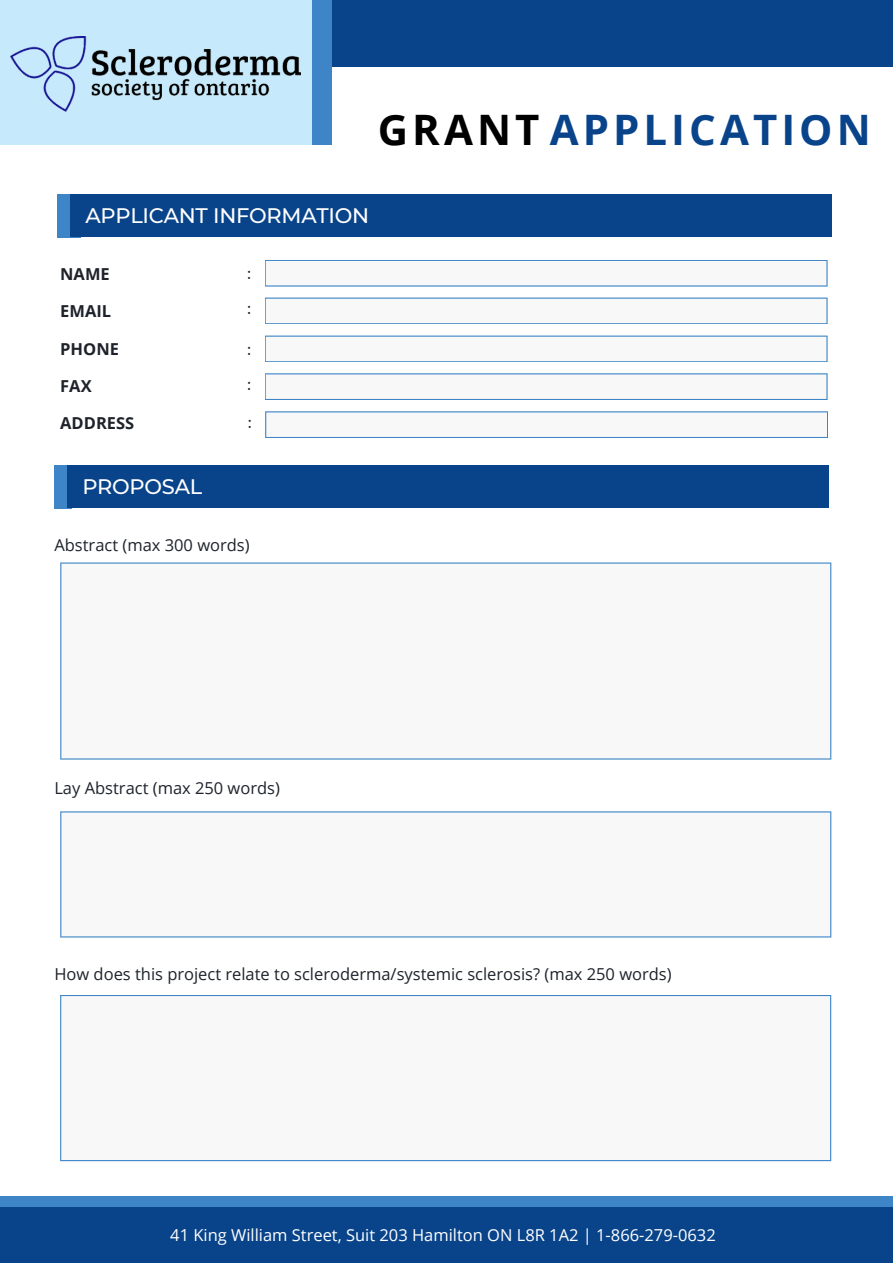
<style>
.page{position:relative;width:893px;height:1264px;background:#fff}
.page>*{position:absolute;margin:0;border:0;box-sizing:border-box;transform-origin:0 0}
.t1{font:700 42px "Open Sans";letter-spacing:.095em;color:#09448b}
.t2{font:500 21px "Montserrat";letter-spacing:-.01em;color:#fff}
.t3{font:16.5px "Open Sans";color:#1e232b}
.t4{font:16.5px "Open Sans";color:#fff}
.t5{font:700 16.5px "Open Sans";color:#1e232b}
.t6{font:500 15px "Montserrat";color:#1e232b}
.s1{color:#000}
</style>
<div class="page">
<div style="left:332px;top:0;width:560px;height:67px;background:#09448b"></div>
<div style="left:58px;top:194px;width:23px;height:43px;background:#3d85c6"></div>
<div style="left:70px;top:194px;width:761px;height:43px;background:#09448b"></div>
<div style="left:54px;top:465px;width:18px;height:43px;background:#3d85c6"></div>
<div style="left:67px;top:465px;width:761px;height:42px;background:#09448b"></div>
<div style="left:0;top:0;width:322px;height:144px;background:#c6eafb"></div>
<div style="left:312px;top:0;width:20px;height:144px;background:#3d85c6"></div>
<div style="left:0;top:1206px;width:892px;height:56px;background:#09448b"></div>
<div style="left:0;top:1195px;width:892px;height:11px;background:#3d85c6"></div>
<svg style="left:265px;top:260px;width:562px;height:26px"></svg>
<svg style="left:265px;top:297px;width:562px;height:27px"></svg>
<img style="left:10px;top:36px;width:290px;height:75px">
<svg style="left:265px;top:335px;width:562px;height:27px"></svg>
<svg style="left:265px;top:373px;width:562px;height:27px"></svg>
<svg style="left:265px;top:411px;width:563px;height:27px"></svg>
<svg style="left:60px;top:562px;width:771px;height:197px"></svg>
<svg style="left:60px;top:811px;width:771px;height:126px"></svg>
<svg style="left:60px;top:995px;width:771px;height:166px"></svg>
<h1 class="t1" style="left:378px;top:100px;width:494px"><span class="s1">GRANT</span> APPLICATION</h1>
<p class="t2" style="left:85px;top:203px;width:285px">APPLICANT INFORMATION</p>
<p class="t5" style="left:60px;top:263px;width:51px">NAME</p>
<p class="t6" style="left:247px;top:265px;width:5px">:</p>
<p class="t5" style="left:60px;top:299px;width:52px">EMAIL</p>
<p class="t6" style="left:247px;top:299px;width:5px">:</p>
<p class="t5" style="left:60px;top:337px;width:60px">PHONE</p>
<p class="t6" style="left:247px;top:340px;width:5px">:</p>
<p class="t5" style="left:60px;top:375px;width:33px">FAX</p>
<p class="t6" style="left:247px;top:375px;width:5px">:</p>
<p class="t5" style="left:60px;top:411px;width:75px">ADDRESS</p>
<p class="t6" style="left:248px;top:413px;width:5px">:</p>
<p class="t2" style="left:82px;top:473px;width:121px">PROPOSAL</p>
<p class="t3" style="left:54px;top:533px;width:197px">Abstract (max 300 words)</p>
<p class="t3" style="left:54px;top:776px;width:227px">Lay Abstract (max 250 words)</p>
<p class="t3" style="left:54px;top:962px;width:618px">How does this project relate to scleroderma/systemic sclerosis? (max 250 words)</p>
<p class="t4" style="left:170px;top:1223px;width:547px">41 King William Street, Suit 203 Hamilton ON L8R 1A2 | 1-866-279-0632</p>
</div>
